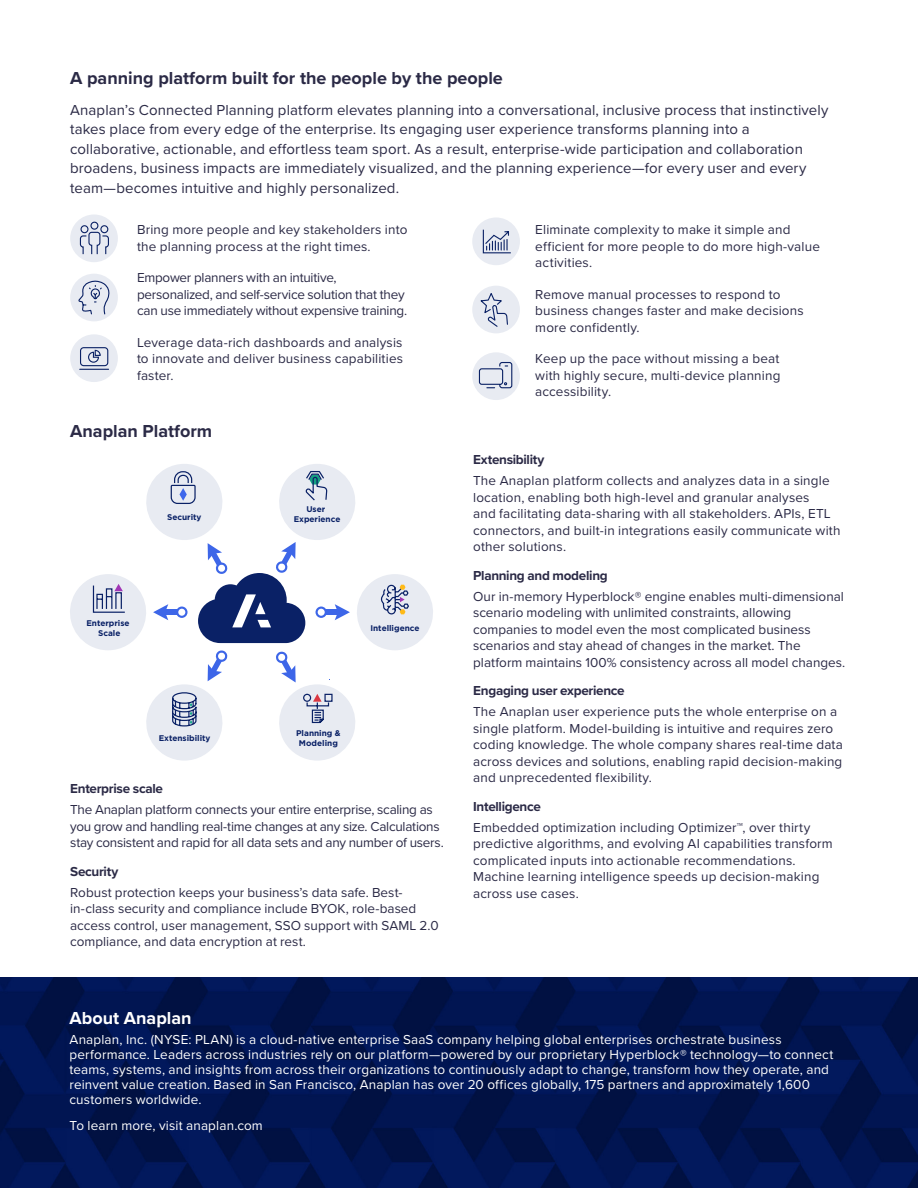
<style>
.page{position:relative;width:918px;height:1188px;background:#fff}
.page>*{position:absolute;margin:0;border:0;box-sizing:border-box;transform-origin:0 0}
.Bullets{font:700 18px "Proxima Nova";color:#2b2a46}
.t1{font:700 18px "Proxima Nova";color:#fff}
.Bullets-2{font:15px/19.5px "Proxima Nova";letter-spacing:.005em;color:#2b2a46}
.Bullets-3{font:13.5px/16.5px "Proxima Nova";letter-spacing:.01em;color:#2b2a46}
.Bullets-4{font:13.5px/15px "Proxima Nova";letter-spacing:.01em;color:#fff}
.Bullets-5{font:13.5px/16.5px "Proxima Nova";letter-spacing:-.02em;color:#2b2a46}
.Bullets-6{font:700 13.5px "Proxima Nova";letter-spacing:-.02em;color:#2b2a46}
.t2{font:700 8.25px/9.9px "Gotham";color:#0a2166;text-align:center}
</style>
<div class="page">
<div style="left:70px;top:214px;width:48px;height:48px;background:#e8ebf2;border-radius:50%"></div>
<div style="left:472px;top:217px;width:48px;height:48px;background:#e8ebf2;border-radius:50%"></div>
<div style="left:70px;top:274px;width:48px;height:47px;background:#e8ebf2;border-radius:50%"></div>
<div style="left:472px;top:286px;width:48px;height:47px;background:#e8ebf2;border-radius:50%"></div>
<div style="left:70px;top:334px;width:48px;height:48px;background:#e8ebf2;border-radius:50%"></div>
<div style="left:472px;top:352px;width:48px;height:48px;background:#e8ebf2;border-radius:50%"></div>
<svg style="left:478px;top:362px;width:35px;height:27px"></svg>
<svg style="left:482px;top:229px;width:29px;height:25px"></svg>
<svg style="left:79px;top:221px;width:30px;height:34px"></svg>
<svg style="left:80px;top:369px;width:29px;height:1px"></svg>
<div style="left:80px;top:347px;width:28px;height:19px;border:1px solid #0b2265;border-radius:3px"></div>
<svg style="left:88px;top:349px;width:13px;height:14px"></svg>
<svg style="left:78px;top:274px;width:35px;height:41px"></svg>
<svg style="left:478px;top:291px;width:30px;height:37px"></svg>
<img style="left:0;top:977px;width:918px;height:211px">
<svg style="left:70px;top:464px;width:363px;height:297px"></svg>
<p class="Bullets" style="left:70px;top:65px;width:434px">A panning platform built for the people by the people</p>
<p class="Bullets-2" style="left:70px;top:99px;width:760px">Anaplan’s Connected Planning platform elevates planning into a conversational, inclusive process that instinctively takes place from every edge of the enterprise. Its engaging user experience transforms planning into a collaborative, actionable, and effortless team sport. As a result, enterprise-wide participation and collaboration broadens, business impacts are immediately visualized, and the planning experience—for every user and every team—becomes intuitive and highly personalized.</p>
<p class="Bullets-3" style="left:137px;top:221px;width:272px">Bring more people and key stakeholders into the planning process at the right times.</p>
<p class="Bullets-5" style="left:137px;top:269px;width:272px">Empower planners with an intuitive, personalized, and self-service solution that they can use immediately without expensive training.</p>
<p class="Bullets-3" style="left:137px;top:333px;width:268px;text-align:justify">Leverage data-rich dashboards and analysis to innovate and deliver business capabilities faster.</p>
<p class="Bullets" style="left:70px;top:418px;width:144px">Anaplan Platform</p>
<p class="t2" style="left:167px;top:512px;width:36px">Security</p>
<p class="t2" style="left:86px;top:618px;width:45px">Enterprise<br>Scale</p>
<p class="t2" style="left:159px;top:733px;width:53px">Extensibility</p>
<p class="t2" style="left:294px;top:504px;width:48px">User<br>Experience</p>
<p class="t2" style="left:370px;top:623px;width:51px">Intelligence</p>
<p class="t2" style="left:296px;top:728px;width:46px">Planning &amp;<br>Modeling</p>
<p class="Bullets-6" style="left:70px;top:779px;width:94px">Enterprise scale</p>
<p class="Bullets-5" style="left:70px;top:801px;width:375px">The Anaplan platform connects your entire enterprise, scaling as you grow and handling real-time changes at any size. Calculations stay consistent and rapid for all data sets and any number of users.</p>
<p class="Bullets-6" style="left:70px;top:861px;width:50px">Security</p>
<p class="Bullets-3" style="left:70px;top:884px;width:370px">Robust protection keeps your business’s data safe. Best&shy;in-class security and compliance include BYOK, role-based access control, user management, SSO support with SAML 2.0 compliance, and data encryption at rest.</p>
<p class="Bullets-3" style="left:535px;top:221px;width:286px">Eliminate complexity to make it simple and efficient for more people to do more high-value activities.</p>
<p class="Bullets-3" style="left:535px;top:285px;width:270px">Remove manual processes to respond to business changes faster and make decisions more confidently.</p>
<p class="Bullets-3" style="left:535px;top:350px;width:247px;text-align:justify">Keep up the pace without missing a beat with highly secure, multi-device planning accessibility.</p>
<p class="Bullets-6" style="left:473px;top:450px;width:73px">Extensibility</p>
<p class="Bullets-3" style="left:473px;top:472px;width:369px">The Anaplan platform collects and analyzes data in a single location, enabling both high-level and granular analyses<br>and facilitating data-sharing with all stakeholders. APIs, ETL connectors, and built-in integrations easily communicate with other solutions.</p>
<p class="Bullets-6" style="left:473px;top:565px;width:136px">Planning and modeling</p>
<p class="Bullets-3" style="left:473px;top:587px;width:374px">Our in-memory Hyperblock® engine enables multi-dimensional scenario modeling with unlimited constraints, allowing companies to model even the most complicated business scenarios and stay ahead of changes in the market. The platform maintains 100% consistency across all model changes.</p>
<p class="Bullets-6" style="left:473px;top:681px;width:153px">Engaging user experience</p>
<p class="Bullets-3" style="left:473px;top:703px;width:371px">The Anaplan user experience puts the whole enterprise on a single platform. Model-building is intuitive and requires zero coding knowledge. The whole company shares real-time data across devices and solutions, enabling rapid decision-making and unprecedented flexibility.</p>
<p class="Bullets-6" style="left:473px;top:796px;width:69px">Intelligence</p>
<p class="Bullets-3" style="left:473px;top:818px;width:361px">Embedded optimization including Optimizer™, over thirty predictive algorithms, and evolving AI capabilities transform complicated inputs into actionable recommendations.<br>Machine learning intelligence speeds up decision-making across use cases.</p>
<p class="t1" style="left:70px;top:1005px;width:124px">About Anaplan</p>
<p class="Bullets-4" style="left:70px;top:1032px;width:765px">Anaplan, Inc. (NYSE: PLAN) is a cloud-native enterprise SaaS company helping global enterprises orchestrate business performance. Leaders across industries rely on our platform—powered by our proprietary Hyperblock® technology—to connect teams, systems, and insights from across their organizations to continuously adapt to change, transform how they operate, and reinvent value creation. Based in San Francisco, Anaplan has over 20 offices globally, 175 partners and approximately 1,600 customers worldwide.</p>
<p class="Bullets-4" style="left:70px;top:1117px;width:195px">To learn more, visit anaplan.com</p>
</div>
